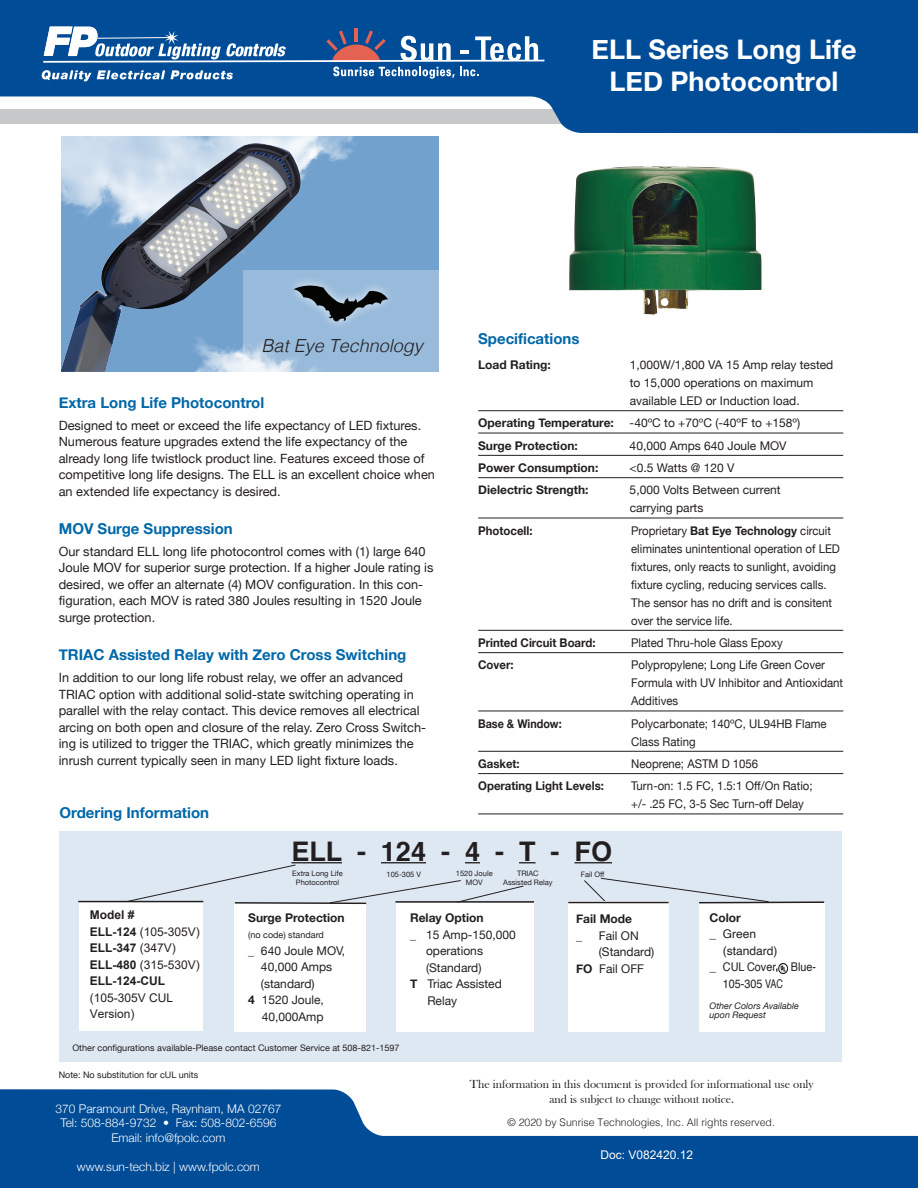
<style>
.page{position:relative;width:918px;height:1188px;background:#fff}
.page>*{position:absolute;margin:0;border:0;box-sizing:border-box;transform-origin:0 0}
.t1{font:700 27px/32.4px "Helvetica Neue";color:#fff;text-align:center}
.t2{font:700 27px "Helvetica";color:#231f20}
.Headline_2{font:italic 300 18px "Helvetica";color:#231f20}
.Subtitle{font:700 15px "Helvetica Neue";color:#0068a9}
.Body{font:12.75px/16.5px "Helvetica Neue";color:#231f20}
.Specifications{font:12px/18px "Helvetica Neue";color:#231f20;scale:.95 1}
.Specifications-2{font:12px/18px "Helvetica Neue";color:#231f20}
.Body-2{font:12px/16.5px "Helvetica Neue";color:#231f20}
.t3{font:300 12px "Helvetica Neue";color:#fff}
.t4{font:12px/14.4px "Bask Old Face";color:#231f20;text-align:center}
.Specifications-3{font:700 12px "Helvetica Neue";color:#231f20}
.Body-3{font:12px/16.5px "Arial";color:#231f20}
.Specifications-4{font:700 12px "Helvetica Neue";color:#231f20;scale:.95 1}
.Body-4{font:700 12px "Helvetica Neue";color:#231f20}
.Body-5{font:12px "Helvetica";color:#231f20}
.Body-6{font:12px "Helvetica";color:#231f20;scale:.9 1}
.t5{font:12px "Arial";color:#fff}
.Specifications-5{font:700 12px "Helvetica Neue";color:#231f20;scale:.9 1}
.t6{font:300 10.5px "Helvetica";color:#231f20}
.Body-7{font:9px "Helvetica Neue";color:#231f20}
.Body-8{font:italic 9px/9px "Helvetica Neue";color:#231f20}
.Body-9{font:7.5px/9px "Helvetica Neue";color:#231f20;text-align:center}
.s1{font-weight:700}
</style>
<div class="page">
<svg style="left:0;top:0;width:918px;height:133px;background:#306ca7"></svg>
<svg style="left:0;top:1089px;width:918px;height:99px;fill:#004c97"></svg>
<svg style="left:42px;top:27px;width:504px;height:54px;background:#3c72aa"></svg>
<img style="left:569px;top:166px;width:193px;height:149px">
<hr style="left:478px;top:410px;width:365px;height:1px;background:#231f20">
<hr style="left:478px;top:433px;width:365px;height:1px;background:#231f20">
<hr style="left:478px;top:455px;width:365px;height:1px;background:#231f20">
<hr style="left:478px;top:477px;width:365px;height:1px;background:#231f20">
<hr style="left:478px;top:518px;width:365px;height:1px;background:#231f20">
<hr style="left:478px;top:630px;width:365px;height:1px;background:#231f20">
<hr style="left:478px;top:652px;width:365px;height:1px;background:#231f20">
<hr style="left:478px;top:711px;width:365px;height:1px;background:#231f20">
<hr style="left:478px;top:751px;width:365px;height:1px;background:#231f20">
<hr style="left:478px;top:773px;width:365px;height:1px;background:#231f20">
<hr style="left:478px;top:814px;width:365px;height:1px;background:#231f20">
<div style="left:59px;top:831px;width:783px;height:231px;background:#dee8f3"></div>
<hr style="left:575px;top:862px;width:37px;height:1px;background:#231f20">
<div style="left:79px;top:902px;width:124px;height:129px;background:#fff"></div>
<hr style="left:78px;top:901px;width:125px;height:1px;background:#231f20">
<div style="left:235px;top:902px;width:131px;height:130px;background:#fff"></div>
<div style="left:397px;top:903px;width:137px;height:128px;background:#fff"></div>
<div style="left:699px;top:903px;width:125px;height:129px;background:#fff"></div>
<svg style="left:583px;top:877px;width:242px;height:27px"></svg>
<svg style="left:125px;top:862px;width:411px;height:43px"></svg>
<div style="left:568px;top:902px;width:101px;height:130px;background:#fff"></div>
<hr style="left:568px;top:902px;width:101px;height:1px;background:#231f20">
<svg style="left:777px;top:964px;width:11px;height:9px"></svg>
<div style="left:61px;top:137px;width:378px;height:235px;background:#73a1ce"></div>
<img style="left:2px;top:131px;width:367px;height:36px">
<img style="left:61px;top:143px;width:247px;height:229px">
<img style="left:102px;top:330px;width:141px;height:42px">
<svg style="left:243px;top:270px;width:196px;height:102px;background:#9cbcdc"></svg>
<div style="left:285px;top:275px;width:112px;height:57px;background:#98badb"></div>
<svg style="left:294px;top:285px;width:94px;height:37px"></svg>
<p class="t1" style="left:592px;top:34px;width:267px">ELL Series Long Life<br>LED Photocontrol</p>
<p class="Subtitle" style="left:478px;top:326px;width:103px">Specifications</p>
<p class="Specifications-3" style="left:478px;top:355px;width:74px">Load Rating:</p>
<p class="Specifications-2" style="left:630px;top:357px;width:205px">1,000W/1,800 VA 15 Amp relay tested to 15,000 operations on maximum available LED or Induction load.</p>
<p class="Specifications-3" style="left:478px;top:414px;width:137px">Operating Temperature:</p>
<p class="Specifications-2" style="left:630px;top:415px;width:172px">-40ºC to +70ºC (-40ºF to +158º)</p>
<p class="Specifications-3" style="left:478px;top:436px;width:101px">Surge Protection:</p>
<p class="Specifications-2" style="left:630px;top:437px;width:158px">40,000 Amps 640 Joule MOV</p>
<p class="Specifications-3" style="left:478px;top:458px;width:122px">Power Consumption:</p>
<p class="Specifications-2" style="left:630px;top:460px;width:106px">&lt;0.5 Watts @ 120 V</p>
<p class="Specifications-3" style="left:478px;top:481px;width:112px">Dielectric Strength:</p>
<p class="Specifications-2" style="left:630px;top:482px;width:152px">5,000 Volts Between current carrying parts</p>
<p class="Specifications-4" style="left:478px;top:521px;width:59px">Photocell:</p>
<p class="Specifications" style="left:631px;top:522px;width:221px">Proprietary <span class="s1">Bat Eye Technology</span> circuit eliminates unintentional operation of LED fixtures, only reacts to sunlight, avoiding fixture cycling, reducing services calls.<br>The sensor has no drift and is consitent over the service life.</p>
<p class="Specifications-4" style="left:478px;top:633px;width:125px">Printed Circuit Board:</p>
<p class="Specifications" style="left:631px;top:634px;width:161px">Plated Thru-hole Glass Epoxy</p>
<p class="Specifications-4" style="left:478px;top:656px;width:39px">Cover:</p>
<p class="Specifications" style="left:631px;top:657px;width:225px">Polypropylene; Long Life Green Cover<br>Formula with UV Inhibitor and Antioxidant<br>Additives</p>
<p class="Specifications-5" style="left:478px;top:714px;width:94px">Base &amp; Window:</p>
<p class="Specifications" style="left:631px;top:715px;width:207px">Polycarbonate; 140ºC, UL94HB Flame<br>Class Rating</p>
<p class="Specifications-4" style="left:478px;top:754px;width:45px">Gasket:</p>
<p class="Specifications" style="left:631px;top:755px;width:135px">Neoprene; ASTM D 1056</p>
<p class="Specifications-4" style="left:478px;top:777px;width:134px">Operating Light Levels:</p>
<p class="Specifications" style="left:631px;top:778px;width:193px">Turn-on: 1.5 FC, 1.5:1 Off/On Ratio; +/- .25 FC, 3-5 Sec Turn-off Delay</p>
<p class="t2" style="left:291px;top:829px;width:322px">ELL - 124 - 4 - T - FO</p>
<p class="Headline_2" style="left:262px;top:330px;width:163px">Bat Eye Technology</p>
<p class="Subtitle" style="left:59px;top:391px;width:207px">Extra Long Life Photocontrol</p>
<p class="Body" style="left:59px;top:418px;width:364px">Designed to meet or exceed the life expectancy of LED fixtures.</p>
<p class="Body" style="left:59px;top:434px;width:378px">Numerous feature upgrades extend the life expectancy of the already long life twistlock product line. Features exceed those of competitive long life designs. The ELL is an excellent choice when an extended life expectancy is desired.</p>
<p class="Subtitle" style="left:59px;top:517px;width:176px">MOV Surge Suppression</p>
<p class="Body" style="left:59px;top:544px;width:376px">Our standard ELL long life photocontrol comes with (1) large 640<br>Joule MOV for superior surge protection. If a higher Joule rating is desired, we offer an alternate (4) MOV configuration. In this con&shy;figuration, each MOV is rated 380 Joules resulting in 1520 Joule surge protection.</p>
<p class="Subtitle" style="left:59px;top:643px;width:349px">TRIAC Assisted Relay with Zero Cross Switching</p>
<p class="Body" style="left:59px;top:670px;width:369px">In addition to our long life robust relay, we offer an advanced TRIAC option with additional solid-state switching operating in parallel with the relay contact. This device removes all electrical arcing on both open and closure of the relay. Zero Cross Switch&shy;ing is utilized to trigger the TRIAC, which greatly minimizes the inrush current typically seen in many LED light fixture loads.</p>
<p class="Subtitle" style="left:60px;top:800px;width:151px">Ordering Information</p>
<p class="Body-9" style="left:292px;top:869px;width:52px">Extra Long Life<br>Photocontrol</p>
<p class="Body-9" style="left:387px;top:870px;width:36px">105-305 V</p>
<p class="Body-9" style="left:456px;top:869px;width:38px">1520 Joule<br>MOV</p>
<p class="Body-9" style="left:503px;top:869px;width:51px">TRIAC<br>Assisted Relay</p>
<p class="Body-9" style="left:581px;top:870px;width:25px">Fail Off</p>
<p class="Body-3" style="left:90px;top:907px;width:112px"><span class="s1">Model #<br>ELL-124</span> (105-305V)<br><span class="s1">ELL-347</span> (347V)<br><span class="s1">ELL-480</span> (315-530V)<br><span class="s1">ELL-124-CUL </span>(105-305V CUL<br>Version)</p>
<p class="Body-4" style="left:248px;top:908px;width:98px">Surge Protection</p>
<p class="Body-7" style="left:248px;top:929px;width:77px">(no code) standard</p>
<p class="Body-2" style="left:261px;top:943px;width:86px;text-indent:-13px">_ 640 Joule MOV,<br>40,000 Amps (standard)</p>
<p class="Body-2" style="left:248px;top:993px;width:77px;text-align:right"><span class="s1">4</span> 1520 Joule,<br>40,000Amp</p>
<p class="Body-7" style="left:72px;top:1041px;width:329px">Other configurations available-Please contact Customer Service at 508-821-1597</p>
<p class="Body-7" style="left:59px;top:1068px;width:141px">Note: No substitution for cUL units</p>
<p class="Body-4" style="left:410px;top:909px;width:75px">Relay Option</p>
<p class="Body-2" style="left:410px;top:927px;width:107px">_ 15 Amp-150,000</p>
<p class="Body-2" style="left:426px;top:944px;width:58px">operations</p>
<p class="Body-2" style="left:426px;top:960px;width:57px">(Standard)</p>
<p class="Body-2" style="left:427px;top:977px;width:76px;text-indent:-17px"><span class="s1">T</span> Triac Assisted<br>Relay</p>
<p class="Body-4" style="left:576px;top:910px;width:57px">Fail Mode</p>
<p class="Body-2" style="left:576px;top:928px;width:7px">_</p>
<p class="Body-2" style="left:599px;top:928px;width:57px">Fail ON (Standard)</p>
<p class="Body-2" style="left:576px;top:961px;width:70px"><span class="s1">FO</span> Fail OFF</p>
<p class="Body-4" style="left:710px;top:908px;width:33px">Color</p>
<p class="Body-5" style="left:710px;top:925px;width:48px">_ Green</p>
<p class="Body-5" style="left:723px;top:941px;width:56px">(standard)</p>
<p class="Body-5" style="left:710px;top:958px;width:68px">_ CUL Cover</p>
<p class="Body-6" style="left:791px;top:958px;width:30px">Blue-</p>
<p class="Body-6" style="left:723px;top:974px;width:68px">105-305 VAC</p>
<p class="Body-8" style="left:710px;top:1002px;width:91px">Other Colors Available upon Request</p>
<p class="t3" style="left:55px;top:1099px;width:227px">370 Paramount Drive, Raynham, MA 02767</p>
<p class="t3" style="left:60px;top:1113px;width:218px">Tel: 508-884-9732 • Fax: 508-802-6596</p>
<p class="t3" style="left:112px;top:1128px;width:115px">Email: info@fpolc.com</p>
<p class="t3" style="left:77px;top:1157px;width:184px">www.sun-tech.biz | www.fpolc.com</p>
<p class="t4" style="left:470px;top:1077px;width:345px">The information in this document is provided for informational use only and is subject to change without notice.</p>
<p class="t6" style="left:507px;top:1113px;width:269px">© 2020 by Sunrise Technologies, Inc. All rights reserved.</p>
<p class="t5" style="left:600px;top:1147px;width:94px">Doc: V082420.12</p>
</div>
